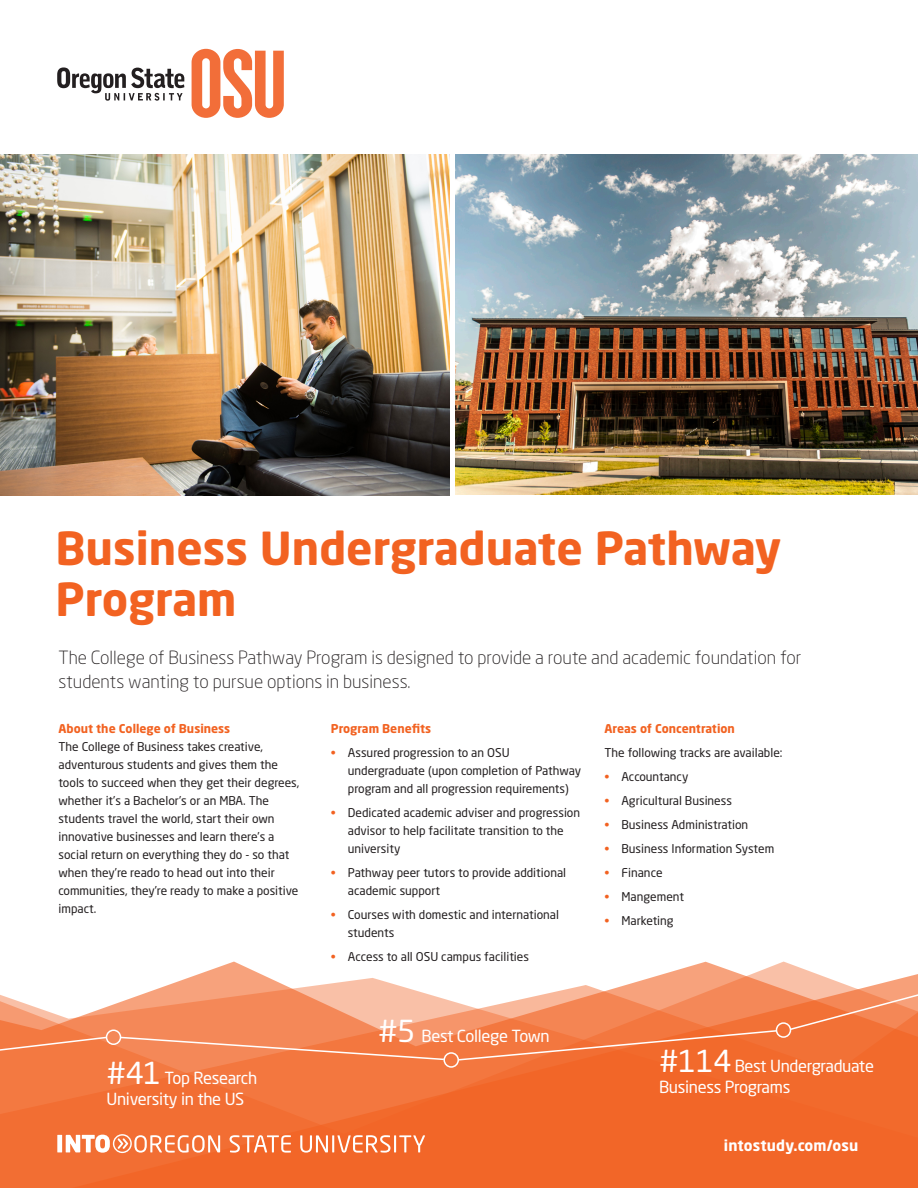
<style>
.page{position:relative;width:918px;height:1188px;background:#fff}
.page>*{position:absolute;margin:0;border:0;box-sizing:border-box;transform-origin:0 0}
.H1_Heading{font:700 45px/51px "Neo Sans Pro";color:#f26221}
.Experience_details{font:30px "Neo Sans Pro";color:#fff}
.t1{font:300 18px/24px "Neo Sans Pro";color:#231f20}
.Experience_details-2{font:16.5px/21px "Neo Sans Pro";letter-spacing:-.02em;color:#fff}
.t2{font:700 15px "Neo Sans Pro";letter-spacing:.01em;color:#fff}
.Body_text{font:12px/18px "Neo Sans Pro";color:#231f20}
.H2_Subheading{font:700 12px "Neo Sans Pro";color:#f26221}
.Bullets{font:700 12px "Neo Sans Pro";color:#f26221}
.s1{color:#f26221}
.s2{font-size:30px}
</style>
<div class="page">
<svg style="left:0;top:961px;width:918px;height:227px;background:#f48857"></svg>
<img style="left:455px;top:154px;width:463px;height:340px">
<svg style="left:192px;top:49px;width:92px;height:69px"></svg>
<svg style="left:57px;top:67px;width:127px;height:34px"></svg>
<svg style="left:119px;top:1036px;width:327px;height:25px;background:#f48858"></svg>
<div style="left:106px;top:1029px;width:15px;height:16px;border:2px solid #fff;border-radius:50%"></div>
<svg style="left:0;top:1036px;width:108px;height:17px;background:#f48552"></svg>
<div style="left:443px;top:1052px;width:16px;height:16px;border:2px solid #fff;border-radius:50%"></div>
<div style="left:776px;top:1022px;width:15px;height:16px;border:2px solid #fff;border-radius:50%"></div>
<svg style="left:457px;top:1029px;width:321px;height:32px;background:#f37840"></svg>
<svg style="left:789px;top:990px;width:129px;height:41px;background:#f48959"></svg>
<div style="left:57px;top:1135px;width:5px;height:17px;background:#fff"></div>
<svg style="left:66px;top:1134px;width:154px;height:19px"></svg>
<svg style="left:230px;top:1135px;width:61px;height:18px"></svg>
<svg style="left:300px;top:1135px;width:125px;height:18px"></svg>
<img style="left:0;top:154px;width:450px;height:341px">
<p class="H1_Heading" style="left:56px;top:521px;width:728px">Business Undergraduate Pathway<br>Program</p>
<p class="t1" style="left:58px;top:645px;width:745px">The College of Business Pathway Program is designed to provide a route and academic foundation for students wanting to pursue options in business.</p>
<p class="H2_Subheading" style="left:58px;top:721px;width:173px">About the College of Business</p>
<p class="Body_text" style="left:58px;top:737px;width:242px">The College of Business takes creative, adventurous students and gives them the tools to succeed when they get their degrees, whether it’s a Bachelor’s or an MBA. The students travel the world, start their own innovative businesses and learn there’s a social return on everything they do - so that when they’re reado to head out into their communities, they’re ready to make a positive impact.</p>
<p class="Experience_details" style="left:106px;top:1054px;width:56px">#41</p>
<p class="Experience_details-2" style="left:106px;top:1067px;width:152px;text-indent:58px">Top Research<br>University in the US</p>
<p class="H2_Subheading" style="left:331px;top:721px;width:102px">Program Benefits</p>
<p class="Body_text" style="left:348px;top:743px;width:235px;text-indent:-17px"><span class="s1">•</span> Assured progression to an OSU undergraduate (upon completion of Pathway program and all progression requirements)</p>
<p class="Body_text" style="left:348px;top:803px;width:234px;text-indent:-17px"><span class="s1">•</span> Dedicated academic adviser and progression advisor to help facilitate transition to the university</p>
<p class="Body_text" style="left:348px;top:863px;width:220px;text-indent:-17px"><span class="s1">•</span> Pathway peer tutors to provide additional academic support</p>
<p class="Body_text" style="left:348px;top:905px;width:213px;text-indent:-17px"><span class="s1">•</span> Courses with domestic and international students</p>
<p class="Body_text" style="left:331px;top:947px;width:200px"><span class="s1">•</span> Access to all OSU campus facilities</p>
<p class="Experience_details-2" style="left:378px;top:1025px;width:173px"><span class="s2">#5</span> Best College Town</p>
<p class="Bullets" style="left:604px;top:721px;width:132px">Areas of Concentration</p>
<p class="Body_text" style="left:604px;top:743px;width:180px">The following tracks are available:</p>
<p class="Body_text" style="left:604px;top:767px;width:85px"><span class="s1">•</span> Accountancy</p>
<p class="Body_text" style="left:604px;top:791px;width:129px"><span class="s1">•</span> Agricultural Business</p>
<p class="Body_text" style="left:604px;top:815px;width:145px"><span class="s1">•</span> Business Administration</p>
<p class="Body_text" style="left:604px;top:839px;width:171px"><span class="s1">•</span> Business Information System</p>
<p class="Body_text" style="left:604px;top:863px;width:60px"><span class="s1">•</span> Finance</p>
<p class="Body_text" style="left:604px;top:887px;width:81px"><span class="s1">•</span> Mangement</p>
<p class="Body_text" style="left:604px;top:911px;width:71px"><span class="s1">•</span> Marketing</p>
<p class="Experience_details-2" style="left:659px;top:1055px;width:216px"><span class="s2">#114</span> Best Undergraduate</p>
<p class="Experience_details-2" style="left:659px;top:1076px;width:133px">Business Programs</p>
<p class="t2" style="left:724px;top:1136px;width:136px">intostudy.com/osu</p>
</div>
